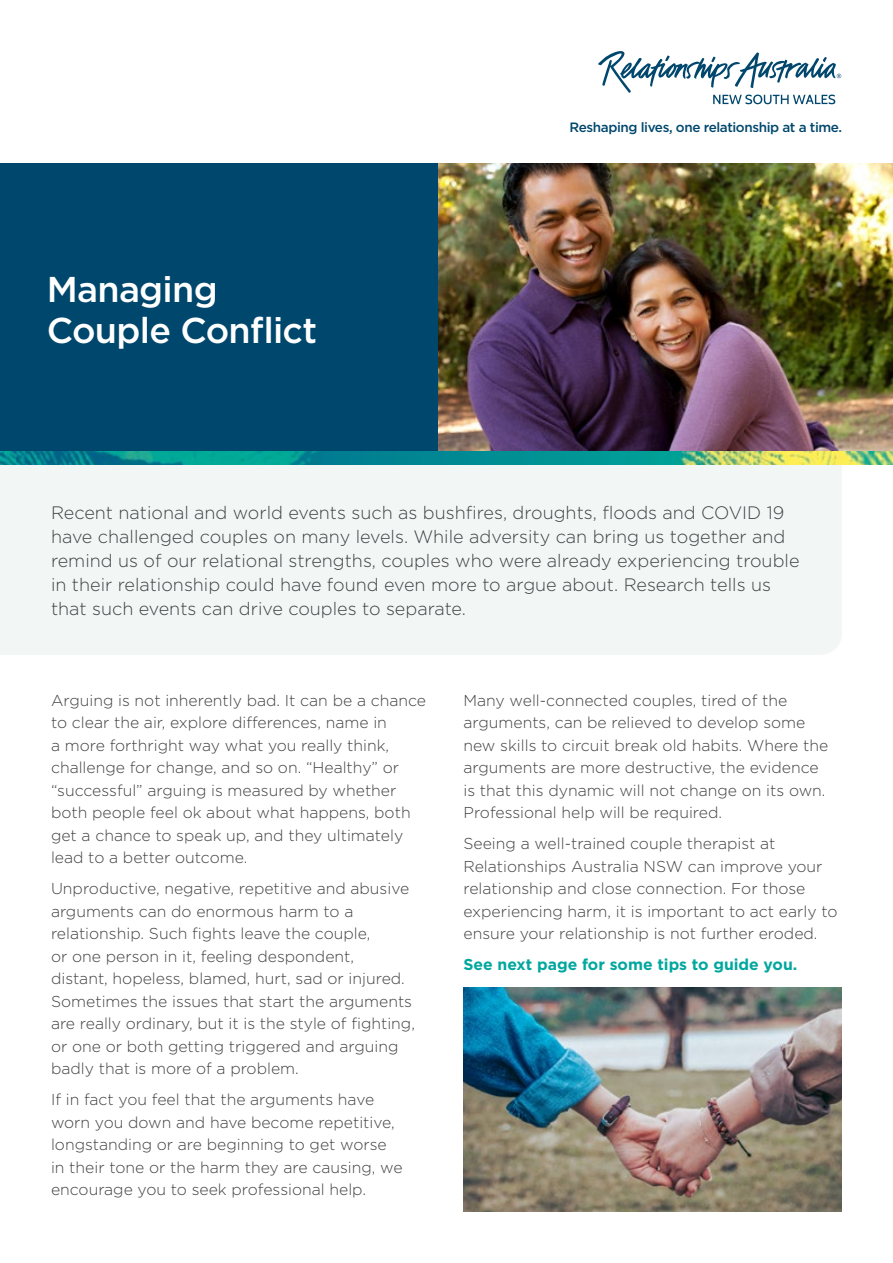
<style>
.page{position:relative;width:893px;height:1263px;background:#fff}
.page>*{position:absolute;margin:0;border:0;box-sizing:border-box;transform-origin:0 0}
.t1{font:500 35.85px/41.1px "Gotham";letter-spacing:-.02em;color:#fff}
.t2{font:300 18px/24px "Gotham";color:#414042}
.t3{font:300 15.75px/22.5px "Gotham";color:#414042}
.t4{font:700 15.75px "Gotham";color:#00a79e}
.t5{font:500 13.5px "Gotham";letter-spacing:-.03em;color:#00476d}
</style>
<div class="page">
<div style="left:0;top:465px;width:842px;height:190px;background:#f2f7f6"></div>
<img style="left:438px;top:164px;width:455px;height:288px">
<svg style="left:598px;top:51px;width:243px;height:53px"></svg>
<div style="left:0;top:164px;width:438px;height:294px;background:#00476d"></div>
<img style="left:0;top:452px;width:893px;height:13px">
<img style="left:463px;top:987px;width:379px;height:225px">
<h1 class="t1" style="left:47px;top:268px;width:272px">Managing<br>Couple Conflict</h1>
<p class="t5" style="left:570px;top:118px;width:274px">Reshaping lives, one relationship at a time.</p>
<p class="t2" style="left:51px;top:501px;width:750px">Recent national and world events such as bushfires, droughts, floods and COVID 19 have challenged couples on many levels. While adversity can bring us together and remind us of our relational strengths, couples who were already experiencing trouble in their relationship could have found even more to argue about. Research tells us that such events can drive couples to separate.</p>
<p class="t3" style="left:51px;top:688px;width:377px">Arguing is not inherently bad. It can be a chance to clear the air, explore differences, name in<br>a more forthright way what you really think, challenge for change, and so on. “Healthy” or “successful” arguing is measured by whether both people feel ok about what happens, both get a chance to speak up, and they ultimately lead to a better outcome.</p>
<p class="t3" style="left:51px;top:877px;width:365px">Unproductive, negative, repetitive and abusive arguments can do enormous harm to a relationship. Such fights leave the couple,<br>or one person in it, feeling despondent,<br>distant, hopeless, blamed, hurt, sad or injured.<br>Sometimes the issues that start the arguments are really ordinary, but it is the style of fighting, or one or both getting triggered and arguing badly that is more of a problem.</p>
<p class="t3" style="left:51px;top:1088px;width:353px">If in fact you feel that the arguments have worn you down and have become repetitive, longstanding or are beginning to get worse in their tone or the harm they are causing, we encourage you to seek professional help.</p>
<p class="t3" style="left:463px;top:689px;width:366px">Many well-connected couples, tired of the arguments, can be relieved to develop some new skills to circuit break old habits. Where the arguments are more destructive, the evidence is that this dynamic will not change on its own.<br>Professional help will be required.</p>
<p class="t3" style="left:463px;top:832px;width:376px">Seeing a well-trained couple therapist at Relationships Australia NSW can improve your relationship and close connection. For those experiencing harm, it is important to act early to ensure your relationship is not further eroded.</p>
<p class="t4" style="left:463px;top:954px;width:335px">See next page for some tips to guide you.</p>
</div>
